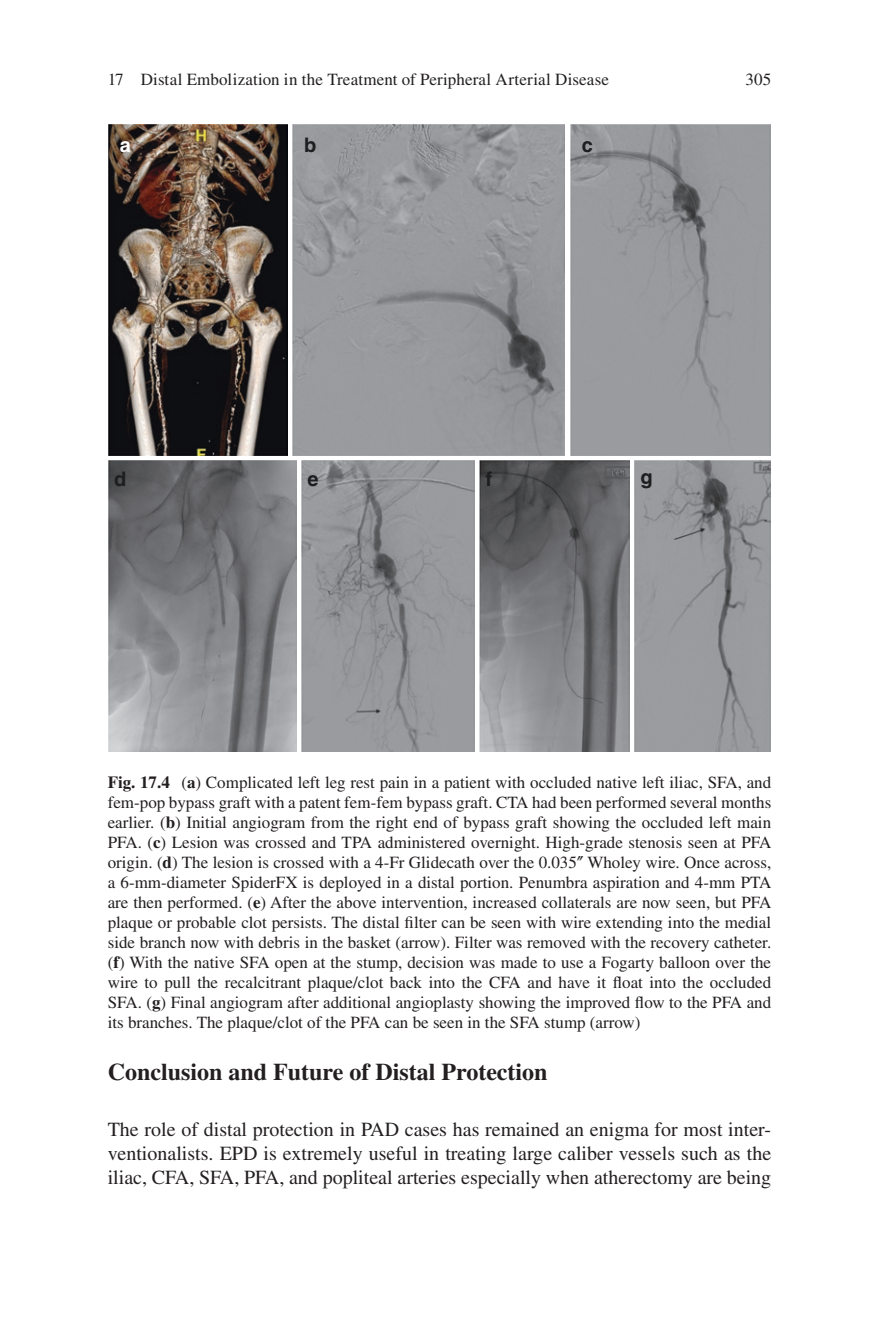
<style>
.page{position:relative;width:879px;height:1333px;background:#fff}
.page>*{position:absolute;margin:0;border:0;box-sizing:border-box;transform-origin:0 0}
._1_hd{font:700 24px "Times LT Std";color:#231f20}
.Text_flush{font:20px/24px "Times LT Std";color:#231f20;text-align:justify}
.t1{font:20px "Helvetica Bold 2";color:#1d1e1f}
.t2{font:20px "Helvetica Bold 2";color:#fff}
.t3{font:17px/20px "Times LT Std";color:#231f20;text-align:justify}
.s1{font-weight:700}
.s2{font-family:"Gentium Plus"}
</style>
<div class="page">
<img style="left:302px;top:461px;width:172px;height:291px">
<img style="left:479px;top:461px;width:150px;height:291px">
<img style="left:634px;top:461px;width:136px;height:291px">
<img style="left:108px;top:124px;width:179px;height:331px">
<img style="left:293px;top:124px;width:272px;height:331px">
<img style="left:570px;top:124px;width:200px;height:331px">
<img style="left:108px;top:461px;width:188px;height:291px">
<p class="t3" style="left:108px;top:69px;width:503px">17 Distal Embolization in the Treatment of Peripheral Arterial Disease</p>
<p class="t1" style="left:304px;top:133px;width:14px">b</p>
<p class="t2" style="left:120px;top:133px;width:13px">a</p>
<p class="t1" style="left:582px;top:133px;width:13px">c</p>
<p class="t3" style="left:745px;top:69px;width:27px">305</p>
<p class="t1" style="left:114px;top:467px;width:14px">d</p>
<p class="t1" style="left:308px;top:467px;width:13px">e</p>
<p class="t1" style="left:485px;top:467px;width:8px">f</p>
<p class="t1" style="left:640px;top:465px;width:14px">g</p>
<p class="t3" style="left:108px;top:772px;width:665px"><span class="s1">Fig. 17.4</span> (<span class="s1">a</span>) Complicated left leg rest pain in a patient with occluded native left iliac, SFA, and fem-pop bypass graft with a patent fem-fem bypass graft. CTA had been performed several months earlier. (<span class="s1">b</span>) Initial angiogram from the right end of bypass graft showing the occluded left main PFA. (<span class="s1">c</span>) Lesion was crossed and TPA administered overnight. High-grade stenosis seen at PFA origin. (<span class="s1">d</span>) The lesion is crossed with a 4-Fr Glidecath over the 0.035<span class="s2">″</span> Wholey wire. Once across, a 6-mm-diameter SpiderFX is deployed in a distal portion. Penumbra aspiration and 4-mm PTA are then performed. (<span class="s1">e</span>) After the above intervention, increased collaterals are now seen, but PFA plaque or probable clot persists. The distal filter can be seen with wire extending into the medial side branch now with debris in the basket (arrow). Filter was removed with the recovery catheter. (<span class="s1">f</span>) With the native SFA open at the stump, decision was made to use a Fogarty balloon over the wire to pull the recalcitrant plaque/clot back into the CFA and have it float into the occluded SFA. (<span class="s1">g</span>) Final angiogram after additional angioplasty showing the improved flow to the PFA and its branches. The plaque/clot of the PFA can be seen in the SFA stump (arrow)</p>
<h2 class="_1_hd" style="left:108px;top:1057px;width:441px">Conclusion and Future of Distal Protection</h2>
<p class="Text_flush" style="left:108px;top:1117px;width:665px">The role of distal protection in PAD cases has remained an enigma for most inter&shy;ventionalists. EPD is extremely useful in treating large caliber vessels such as the iliac, CFA, SFA, PFA, and popliteal arteries especially when atherectomy are being</p>
</div>
